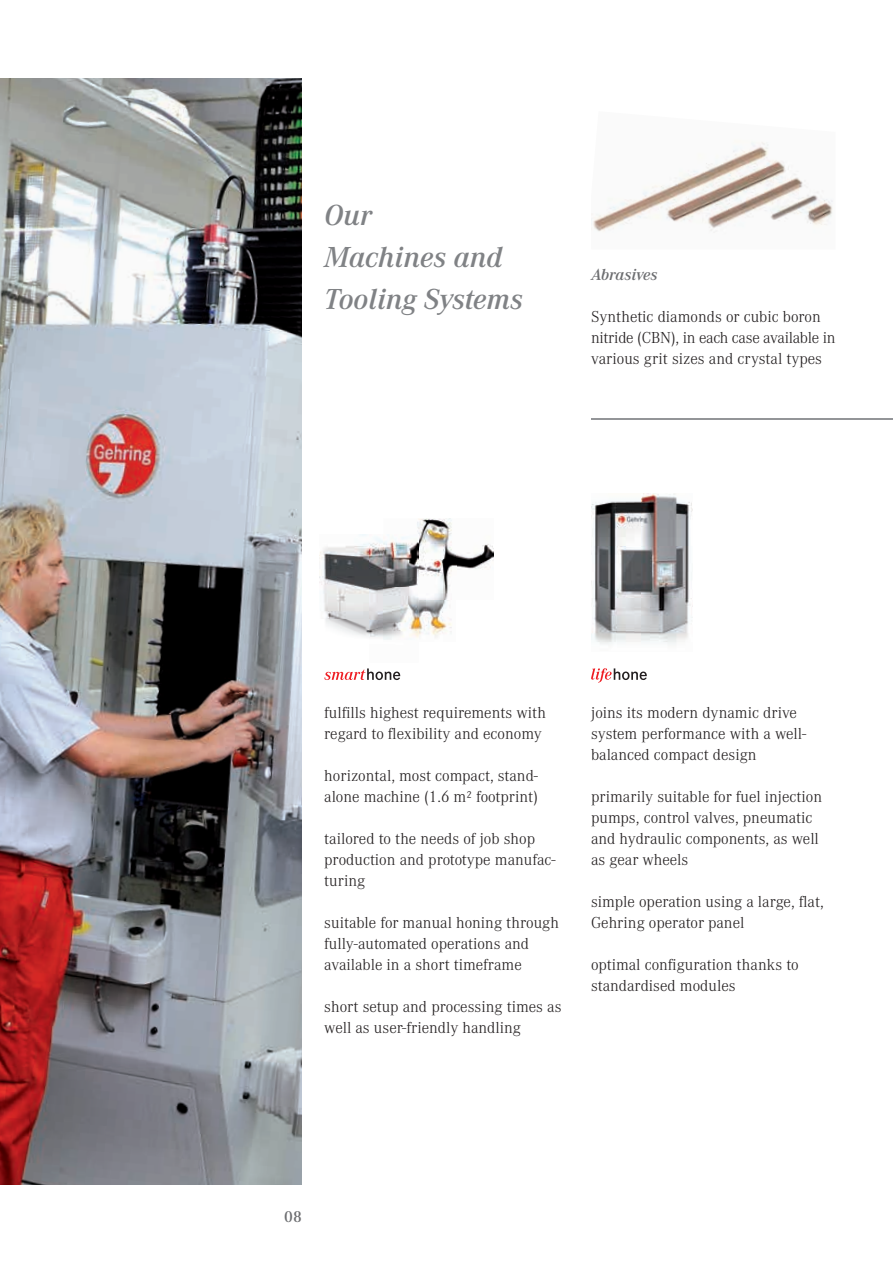
<style>
.page{position:relative;width:893px;height:1263px;background:#fff}
.page>*{position:absolute;margin:0;border:0;box-sizing:border-box;transform-origin:0 0}
.t1{font:italic 600 30px/42px "Corporate A";color:#808285}
.t2{font:300 16.5px/21px "Corporate A";color:#231f20}
.t3{font:italic 600 16.5px "Corporate A";color:#6c6d70}
.t4{font:600 16.5px "Corporate A";color:#6c6d70}
</style>
<div class="page">
<hr style="left:591px;top:418px;width:302px;height:2px;background:#939598">
<img style="left:0;top:79px;width:302px;height:1105px">
<img style="left:591px;top:140px;width:242px;height:93px">
<svg style="left:324px;top:668px;width:76px;height:12px"></svg>
<svg style="left:591px;top:668px;width:56px;height:15px"></svg>
<img style="left:591px;top:493px;width:101px;height:151px">
<img style="left:417px;top:518px;width:40px;height:41px">
<img style="left:457px;top:544px;width:36px;height:26px">
<img style="left:419px;top:559px;width:38px;height:79px">
<img style="left:320px;top:534px;width:63px;height:86px">
<img style="left:325px;top:620px;width:58px;height:17px">
<img style="left:383px;top:534px;width:36px;height:106px">
<h1 class="t1" style="left:324px;top:195px;width:200px">Our<br>Machines and<br>Tooling Systems</h1>
<p class="t3" style="left:591px;top:265px;width:68px">Abrasives</p>
<p class="t2" style="left:591px;top:306px;width:246px">Synthetic diamonds or cubic boron nitride (CBN), in each case available in various grit sizes and crystal types</p>
<p class="t2" style="left:324px;top:702px;width:223px">fulfills highest requirements with regard to flexibility and economy</p>
<p class="t2" style="left:324px;top:765px;width:215px">horizontal, most compact, stand&shy;alone machine (1.6 m² footprint)</p>
<p class="t2" style="left:324px;top:828px;width:233px">tailored to the needs of job shop production and prototype manufac&shy;turing</p>
<p class="t2" style="left:324px;top:912px;width:236px">suitable for manual honing through fully-automated operations and available in a short timeframe</p>
<p class="t2" style="left:324px;top:996px;width:239px">short setup and processing times as well as user-friendly handling</p>
<p class="t2" style="left:591px;top:702px;width:217px">joins its modern dynamic drive system performance with a well&shy;balanced compact design</p>
<p class="t2" style="left:591px;top:786px;width:233px">primarily suitable for fuel injection pumps, control valves, pneumatic and hydraulic components, as well as gear wheels</p>
<p class="t2" style="left:591px;top:891px;width:234px">simple operation using a large, flat,<br>Gehring operator panel</p>
<p class="t2" style="left:591px;top:954px;width:209px">optimal configuration thanks to standardised modules</p>
<p class="t4" style="left:284px;top:1207px;width:19px">08</p>
</div>
